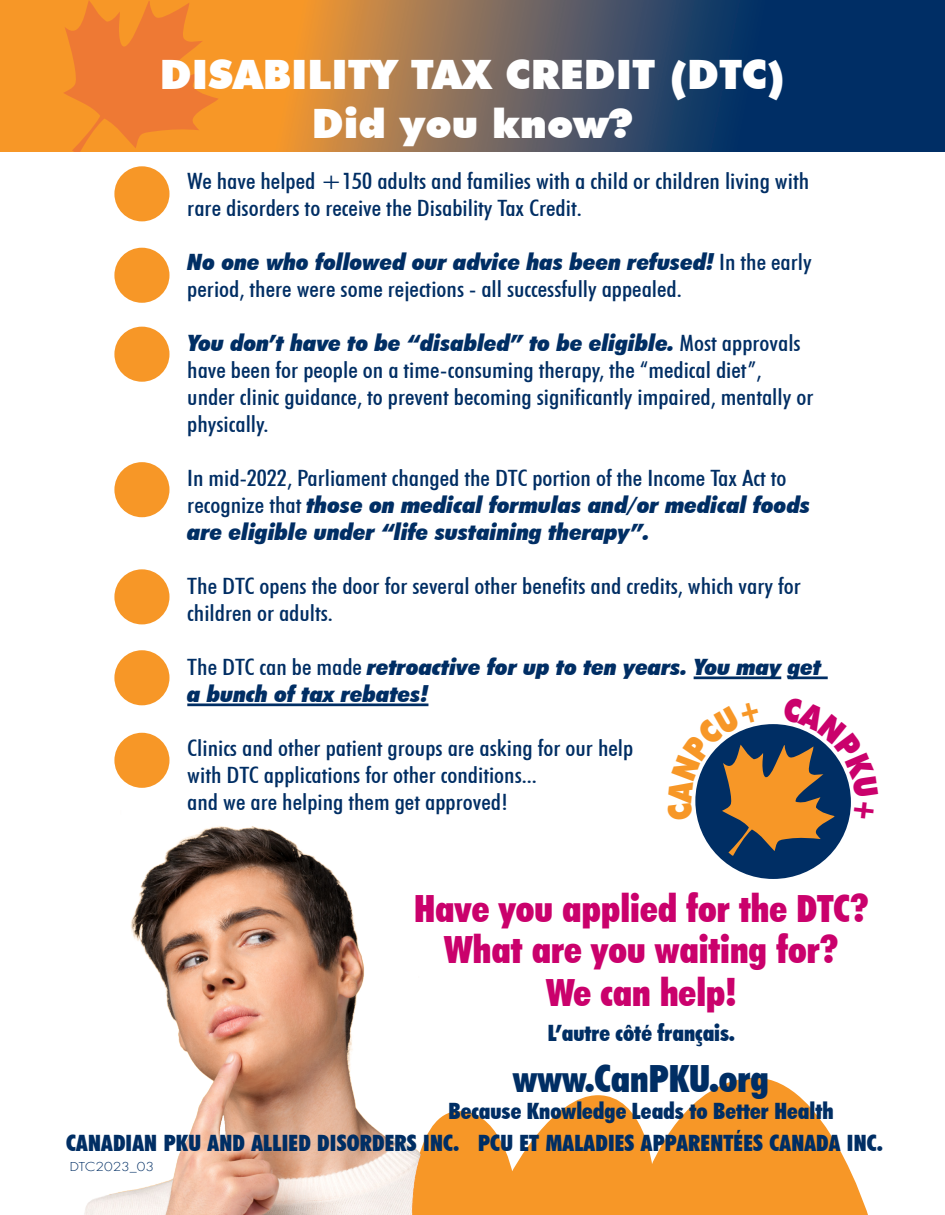
<style>
.page{position:relative;width:945px;height:1215px;background:#fff}
.page>*{position:absolute;margin:0;border:0;box-sizing:border-box;transform-origin:0 0}
.t1{font:900 40.5px "Futura BT";color:#fff}
.t2{font:900 condensed 37.5px "Futura BT";color:#ca016c}
.t3{font:900 condensed 37.5px "Futura BT";color:#002e64}
.t4{font:500 condensed 22.5px/27px "Futura BT";color:#002e64;scale:1.16 1}
.t5{font:italic 900 condensed 22.5px/27px "Futura BT";color:#002e64;scale:1.16 1}
.t6{font:900 condensed 22.5px "Futura BT";letter-spacing:.01em;color:#002e64}
.t7{font:300 12px "Futura LT";color:#002e64;scale:1.16 1}
.s1{font-weight:900;font-style:italic}
.s2{font-weight:500;font-style:normal}
</style>
<div class="page">
<svg style="left:0;top:0;width:945px;height:152px;background:#6c5f54"></svg>
<svg style="left:461px;top:1078px;width:407px;height:137px;fill:#f79727"></svg>
<svg style="left:63px;top:0;width:156px;height:152px;background:#f2862e"></svg>
<img style="left:84px;top:826px;width:377px;height:389px">
<div style="left:695px;top:724px;width:156px;height:155px;background:#002e64;border-radius:50%"></div>
<hr style="left:694px;top:676px;width:87px;height:3px;background:#002e64">
<hr style="left:788px;top:676px;width:40px;height:3px;background:#002e64">
<hr style="left:187px;top:703px;width:241px;height:3px;background:#002e64">
<div style="left:114px;top:166px;width:56px;height:55px;background:#f79727;border-radius:50%"></div>
<div style="left:114px;top:248px;width:56px;height:55px;background:#f79727;border-radius:50%"></div>
<div style="left:114px;top:327px;width:56px;height:55px;background:#f79727;border-radius:50%"></div>
<div style="left:114px;top:462px;width:56px;height:55px;background:#f79727;border-radius:50%"></div>
<div style="left:114px;top:569px;width:56px;height:55px;background:#f79727;border-radius:50%"></div>
<div style="left:114px;top:650px;width:56px;height:55px;background:#f79727;border-radius:50%"></div>
<div style="left:114px;top:733px;width:56px;height:55px;background:#f79727;border-radius:50%"></div>
<svg style="left:695px;top:724px;width:156px;height:132px"></svg>
<p class="t1" style="left:160px;top:50px;width:627px">DISABILITY TAX CREDIT (DTC)</p>
<p class="t1" style="left:312px;top:99px;width:323px">Did you know?</p>
<p class="t4" style="left:187px;top:168px;width:538px">We have helped +150 adults and families with a child or children living with rare disorders to receive the Disability Tax Credit.</p>
<p class="t4" style="left:187px;top:249px;width:540px"><span class="s1">No one who followed our advice has been refused!</span> In the early period, there were some rejections - all successfully appealed.</p>
<p class="t4" style="left:187px;top:330px;width:541px"><span class="s1">You don’t have to be “disabled” to be eligible.</span> Most approvals have been for people on a time-consuming therapy, the “medical diet”, under clinic guidance, to prevent becoming significantly impaired, mentally or physically.</p>
<p class="t5" style="left:187px;top:465px;width:539px"><span class="s2">In mid-2022, Parliament changed the DTC portion of the Income Tax Act to recognize that</span> those on medical formulas and/or medical foods are eligible under “life sustaining therapy”.</p>
<p class="t4" style="left:187px;top:573px;width:530px">The DTC opens the door for several other benefits and credits, which vary for children or adults.</p>
<p class="t5" style="left:187px;top:654px;width:548px"><span class="s2">The DTC can be made</span> retroactive for up to ten years. You may get a bunch of tax rebates!</p>
<p class="t4" style="left:187px;top:735px;width:386px">Clinics and other patient groups are asking for our help</p>
<p class="t4" style="left:187px;top:762px;width:303px">with DTC applications for other conditions...</p>
<p class="t4" style="left:187px;top:789px;width:278px">and we are helping them get approved!</p>
<p class="t2" style="left:414px;top:886px;width:456px">Have you applied for the DTC?</p>
<p class="t2" style="left:444px;top:927px;width:396px">What are you waiting for?</p>
<p class="t2" style="left:546px;top:970px;width:192px">We can help!</p>
<p class="t6" style="left:548px;top:1019px;width:188px">L’autre côté français.</p>
<p class="t3" style="left:513px;top:1056px;width:258px">www.CanPKU.org</p>
<p class="t6" style="left:449px;top:1097px;width:386px">Because Knowledge Leads to Better Health</p>
<p class="t6" style="left:66px;top:1129px;width:818px">CANADIAN PKU AND ALLIED DISORDERS INC. PCU ET MALADIES APPARENTÉES CANADA INC.</p>
<p class="t7" style="left:70px;top:1159px;width:74px">DTC2023_03</p>
</div>
